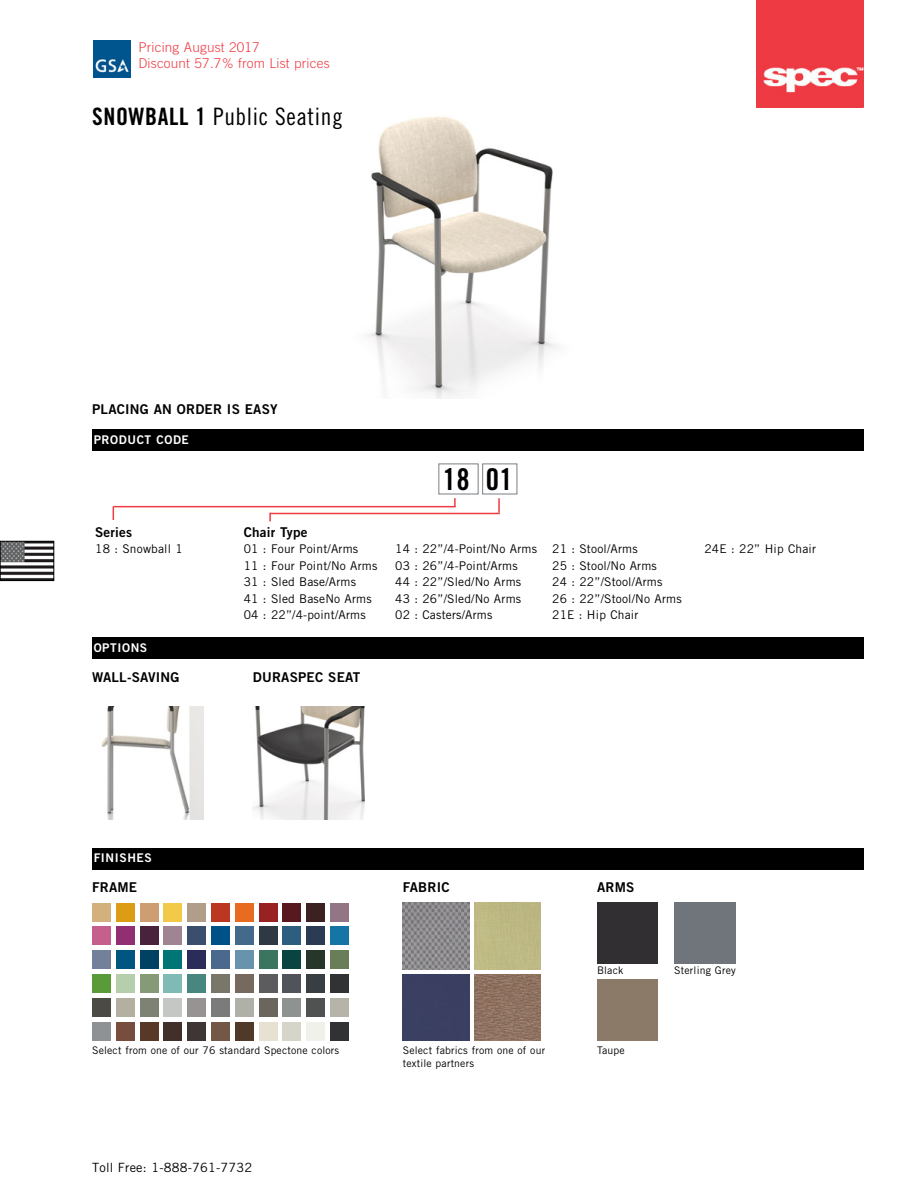
<style>
.page{position:relative;width:918px;height:1188px;background:#fff}
.page>*{position:absolute;margin:0;border:0;box-sizing:border-box;transform-origin:0 0}
.t1{font:30px "Trade Gothic LT Std Bd Cn 20";color:#000}
.t2{font:24px "Trade Gothic LT Std Cn 18";letter-spacing:.025em;color:#000}
.t3{font:13.5px "Trade Gothic LT Std Bd 2";letter-spacing:.015em;color:#000}
.t4{font:300 13.5px/16.5px "Trade Gothic LT Std";letter-spacing:.015em;color:#ef3a42}
.t5{font:12.75px "Trade Gothic LT Std";letter-spacing:.015em;color:#000}
.t6{font:12px/16.5px "Trade Gothic LT Std";letter-spacing:.015em;color:#000}
.t7{font:12px "Trade Gothic LT Std Bd 2";letter-spacing:.05em;color:#fff}
.t8{font:10.5px/12.6px "Trade Gothic LT Std";letter-spacing:.015em;color:#000}
.s1{font-family:"Trade Gothic LT Std Bd Cn 20"}
</style>
<div class="page">
<img style="left:757px;top:0;width:107px;height:108px">
<img style="left:2px;top:543px;width:50px;height:36px">
<div style="left:0;top:541px;width:54px;height:40px;border:1px solid #000"></div>
<img style="left:93px;top:40px;width:37px;height:37px">
<img style="left:367px;top:116px;width:190px;height:283px">
<div style="left:92px;top:430px;width:772px;height:21px;background:#000"></div>
<div style="left:438px;top:464px;width:41px;height:30px;border:1px solid #788083"></div>
<div style="left:482px;top:464px;width:35px;height:30px;border:1px solid #788083"></div>
<svg style="left:454px;top:498px;width:2px;height:8px"></svg>
<svg style="left:498px;top:498px;width:2px;height:15px"></svg>
<hr style="left:113px;top:506px;width:343px;height:1px;background:#ef3a42">
<hr style="left:270px;top:513px;width:230px;height:1px;background:#ef3a42">
<svg style="left:113px;top:507px;width:1px;height:13px"></svg>
<svg style="left:269px;top:513px;width:2px;height:8px"></svg>
<div style="left:92px;top:848px;width:772px;height:21px;background:#000"></div>
<img style="left:101px;top:706px;width:103px;height:113px">
<div style="left:92px;top:637px;width:772px;height:22px;background:#000"></div>
<img style="left:253px;top:706px;width:111px;height:113px">
<div style="left:92px;top:903px;width:19px;height:19px;background:#d2b17c"></div>
<div style="left:164px;top:903px;width:18px;height:19px;background:#f3c949"></div>
<div style="left:116px;top:903px;width:19px;height:19px;background:#dc9c14"></div>
<div style="left:140px;top:903px;width:19px;height:19px;background:#ce9d72"></div>
<div style="left:187px;top:903px;width:19px;height:19px;background:#b09e88"></div>
<div style="left:211px;top:903px;width:19px;height:19px;background:#bb3722"></div>
<div style="left:235px;top:903px;width:19px;height:19px;background:#e86b22"></div>
<div style="left:259px;top:903px;width:19px;height:19px;background:#982222"></div>
<div style="left:235px;top:927px;width:19px;height:18px;background:#446a8b"></div>
<div style="left:187px;top:927px;width:19px;height:18px;background:#3a4e6e"></div>
<div style="left:164px;top:927px;width:18px;height:18px;background:#9e8591"></div>
<div style="left:140px;top:927px;width:19px;height:18px;background:#48233b"></div>
<div style="left:116px;top:927px;width:19px;height:18px;background:#922f73"></div>
<div style="left:92px;top:927px;width:19px;height:18px;background:#c55f8b"></div>
<div style="left:330px;top:903px;width:19px;height:19px;background:#937686"></div>
<div style="left:211px;top:926px;width:19px;height:19px;background:#005187"></div>
<div style="left:306px;top:903px;width:19px;height:19px;background:#3d2022"></div>
<div style="left:283px;top:903px;width:18px;height:19px;background:#58181f"></div>
<div style="left:259px;top:927px;width:19px;height:18px;background:#2e3943"></div>
<div style="left:283px;top:927px;width:18px;height:18px;background:#2e5e7f"></div>
<div style="left:306px;top:927px;width:19px;height:18px;background:#2b3b54"></div>
<div style="left:330px;top:927px;width:19px;height:18px;background:#1576a5"></div>
<div style="left:92px;top:950px;width:19px;height:19px;background:#728199"></div>
<div style="left:116px;top:950px;width:19px;height:19px;background:#005681"></div>
<div style="left:140px;top:950px;width:19px;height:19px;background:#004264"></div>
<div style="left:164px;top:950px;width:18px;height:19px;background:#007576"></div>
<div style="left:187px;top:950px;width:19px;height:19px;background:#2b2c5a"></div>
<div style="left:211px;top:950px;width:19px;height:19px;background:#4a698d"></div>
<div style="left:235px;top:950px;width:19px;height:19px;background:#6793ac"></div>
<div style="left:211px;top:974px;width:19px;height:19px;background:#787769"></div>
<div style="left:259px;top:974px;width:19px;height:19px;background:#5c5c5e"></div>
<div style="left:187px;top:974px;width:19px;height:19px;background:#48877f"></div>
<div style="left:164px;top:974px;width:18px;height:19px;background:#80bab5"></div>
<div style="left:140px;top:974px;width:19px;height:19px;background:#879a77"></div>
<div style="left:116px;top:974px;width:19px;height:19px;background:#b6ceac"></div>
<div style="left:92px;top:974px;width:19px;height:19px;background:#599a39"></div>
<div style="left:330px;top:950px;width:19px;height:19px;background:#697d58"></div>
<div style="left:306px;top:950px;width:19px;height:19px;background:#27362a"></div>
<div style="left:283px;top:950px;width:18px;height:19px;background:#084442"></div>
<div style="left:259px;top:950px;width:19px;height:19px;background:#3b745f"></div>
<div style="left:235px;top:974px;width:19px;height:19px;background:#756a5d"></div>
<div style="left:259px;top:998px;width:19px;height:19px;background:#6a665e"></div>
<div style="left:306px;top:998px;width:19px;height:19px;background:#4f5250"></div>
<div style="left:283px;top:998px;width:18px;height:19px;background:#8e9291"></div>
<div style="left:330px;top:974px;width:19px;height:19px;background:#303234"></div>
<div style="left:330px;top:1022px;width:19px;height:19px;background:#303234"></div>
<div style="left:283px;top:974px;width:18px;height:19px;background:#505359"></div>
<div style="left:330px;top:998px;width:19px;height:19px;background:#b6b3a8"></div>
<div style="left:92px;top:1022px;width:19px;height:19px;background:#8e9295"></div>
<div style="left:306px;top:974px;width:19px;height:19px;background:#383e42"></div>
<div style="left:92px;top:998px;width:19px;height:19px;background:#4c4a44"></div>
<div style="left:116px;top:1022px;width:19px;height:19px;background:#774d3e"></div>
<div style="left:164px;top:1022px;width:18px;height:19px;background:#432f29"></div>
<div style="left:116px;top:998px;width:19px;height:19px;background:#b4b0a1"></div>
<div style="left:140px;top:998px;width:19px;height:19px;background:#7e8274"></div>
<div style="left:187px;top:1022px;width:19px;height:19px;background:#3d3635"></div>
<div style="left:140px;top:1022px;width:19px;height:19px;background:#583826"></div>
<div style="left:164px;top:998px;width:18px;height:19px;background:#c5c7c4"></div>
<div style="left:187px;top:998px;width:19px;height:19px;background:#979392"></div>
<div style="left:259px;top:1022px;width:19px;height:19px;background:#e7e1d2"></div>
<div style="left:211px;top:1022px;width:19px;height:19px;background:#735847"></div>
<div style="left:235px;top:1022px;width:19px;height:19px;background:#4f3a2a"></div>
<div style="left:283px;top:1022px;width:18px;height:19px;background:#d6d5ca"></div>
<div style="left:211px;top:998px;width:19px;height:19px;background:#7a7b7a"></div>
<div style="left:235px;top:998px;width:19px;height:19px;background:#afb1a9"></div>
<div style="left:306px;top:1022px;width:19px;height:19px;background:#f0f1ea"></div>
<img style="left:403px;top:903px;width:66px;height:66px">
<div style="left:403px;top:974px;width:66px;height:67px;background:#3b3f62"></div>
<img style="left:474px;top:974px;width:67px;height:67px">
<div style="left:474px;top:903px;width:67px;height:66px;background:#beb984"></div>
<div style="left:597px;top:903px;width:61px;height:61px;background:#312f32"></div>
<div style="left:597px;top:980px;width:61px;height:61px;background:#8b7a68"></div>
<p class="t4" style="left:138px;top:39px;width:193px">Pricing August 2017<br>Discount 57.7% from List prices</p>
<h2 class="t2" style="left:92px;top:102px;width:252px"><span class="s1">SNOWBALL 1</span> Public Seating</h2>
<p class="t3" style="left:92px;top:401px;width:187px">PLACING AN ORDER IS EASY</p>
<p class="t7" style="left:94px;top:432px;width:97px">PRODUCT CODE</p>
<h1 class="t1" style="left:443px;top:461px;width:72px">18 01</h1>
<p class="t3" style="left:95px;top:524px;width:39px">Series</p>
<p class="t6" style="left:95px;top:541px;width:89px">18 : Snowball 1</p>
<p class="t6" style="left:244px;top:540px;width:135px">01 : Four Point/Arms<br>11 : Four Point/No Arms<br>31 : Sled Base/Arms<br>41 : Sled BaseNo Arms<br>04 : 22”/4-point/Arms</p>
<p class="t6" style="left:395px;top:540px;width:143px">14 : 22”/4-Point/No Arms<br>03 : 26”/4-Point/Arms<br>44 : 22”/Sled/No Arms<br>43 : 26”/Sled/No Arms<br>02 : Casters/Arms</p>
<p class="t6" style="left:552px;top:540px;width:131px">21 : Stool/Arms<br>25 : Stool/No Arms<br>24 : 22”/Stool/Arms<br>26 : 22”/Stool/No Arms<br>21E : Hip Chair</p>
<p class="t6" style="left:704px;top:540px;width:113px">24E : 22” Hip Chair</p>
<p class="t3" style="left:244px;top:524px;width:65px">Chair Type</p>
<p class="t7" style="left:94px;top:640px;width:55px">OPTIONS</p>
<p class="t3" style="left:92px;top:669px;width:89px">WALL-SAVING</p>
<p class="t3" style="left:253px;top:669px;width:109px">DURASPEC SEAT</p>
<p class="t7" style="left:94px;top:850px;width:60px">FINISHES</p>
<p class="t3" style="left:92px;top:879px;width:47px">FRAME</p>
<p class="t8" style="left:92px;top:1044px;width:249px">Select from one of our 76 standard Spectone colors</p>
<p class="t5" style="left:92px;top:1160px;width:162px">Toll Free: 1-888-761-7732</p>
<p class="t3" style="left:403px;top:879px;width:48px">FABRIC</p>
<p class="t8" style="left:403px;top:1044px;width:144px">Select fabrics from one of our textile partners</p>
<p class="t3" style="left:597px;top:879px;width:39px">ARMS</p>
<p class="t8" style="left:597px;top:964px;width:28px">Black</p>
<p class="t8" style="left:674px;top:964px;width:63px">Sterling Grey</p>
<p class="t8" style="left:597px;top:1044px;width:29px">Taupe</p>
</div>
